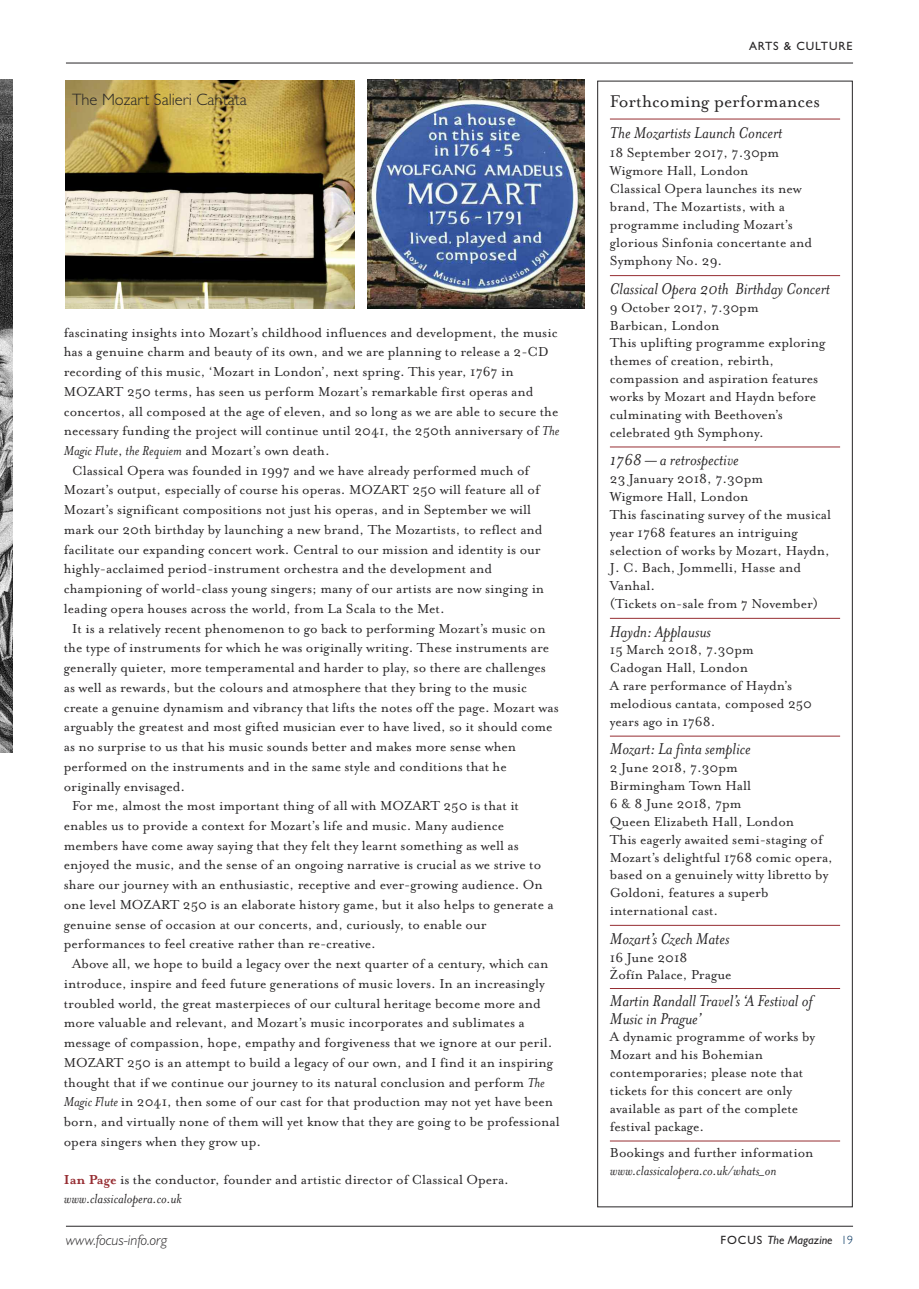
<style>
.page{position:relative;width:919px;height:1289px;background:#fff}
.page>*{position:absolute;margin:0;border:0;box-sizing:border-box;transform-origin:0 0}
.t1{font:19.5px "Mrs Eaves Roman";color:#272526}
.t2{font:italic 18px/17.9px "Mrs Eaves";color:#272526}
.t3{font:300 16.5px "Gill Sans";color:#272526}
.t4{font:15px/17.9px "Mrs Eaves Roman";color:#272526}
.t5{font:italic 15px "Mrs Eaves";color:#272526}
.t6{font:italic 300 15px "Gill Sans MT Pro";color:#272526}
.t7{font:italic 12px "Gill Sans";color:#272526}
.t8{font:12px "Gill Sans";letter-spacing:.075em;color:#272526}
.s1{font-family:"Mrs Eaves";font-style:italic}
.s2{font-family:"Mrs Eaves";font-weight:700;color:#962d32}
.s3{font-style:normal}
.s4{font-family:"Gill Sans MT Pro";font-weight:300;font-style:normal;color:#00325e}
</style>
<div class="page">
<hr style="left:66px;top:63px;width:787px;height:1px;background:#272526">
<hr style="left:66px;top:1225px;width:787px;height:1px;background:#272526">
<img style="left:66px;top:81px;width:288px;height:227px">
<img style="left:367px;top:80px;width:217px;height:228px">
<hr style="left:610px;top:119px;width:230px;height:1px;background:#962d32">
<hr style="left:610px;top:275px;width:230px;height:1px;background:#962d32">
<hr style="left:610px;top:446px;width:230px;height:1px;background:#962d32">
<hr style="left:610px;top:618px;width:230px;height:1px;background:#962d32">
<hr style="left:610px;top:736px;width:230px;height:1px;background:#962d32">
<hr style="left:610px;top:925px;width:230px;height:1px;background:#962d32">
<hr style="left:610px;top:988px;width:230px;height:1px;background:#962d32">
<hr style="left:610px;top:1140px;width:230px;height:1px;background:#962d32">
<img style="left:0;top:80px;width:12px;height:673px">
<img style="left:0;top:536px;width:13px;height:93px">
<p class="t8" style="left:749px;top:38px;width:105px">ARTS &amp; CULTURE</p>
<p class="t3" style="left:72px;top:89px;width:176px">The Mozart Salieri Cantata</p>
<h1 class="t1" style="left:610px;top:89px;width:212px">Forthcoming performances</h1>
<p class="t2" style="left:610px;top:123px;width:174px">The Mozartists Launch Concert</p>
<p class="t4" style="left:610px;top:143px;width:204px">18 September 2017, 7.30pm<br>Wigmore Hall, London<br>Classical Opera launches its new brand, The Mozartists, with a programme including Mozart’s glorious Sinfonia concertante and<br>Symphony No. 29.</p>
<p class="t2" style="left:610px;top:279px;width:222px">Classical Opera 20th Birthday Concert</p>
<p class="t4" style="left:610px;top:298px;width:217px">9 October 2017, 7.30pm<br>Barbican, London<br>This uplifting programme exploring themes of creation, rebirth, compassion and aspiration features works by Mozart and Haydn before culminating with Beethoven’s celebrated 9th Symphony.</p>
<p class="t2" style="left:610px;top:450px;width:130px">1768 — a retrospective</p>
<p class="t4" style="left:610px;top:469px;width:223px">23 January 2018, 7.30pm<br>Wigmore Hall, London<br>This fascinating survey of the musical year 1768 features an intriguing selection of works by Mozart, Haydn,<br>J. C. Bach, Jommelli, Hasse and<br>Vanhal.<br>(Tickets on-sale from 7 November)</p>
<p class="t2" style="left:610px;top:621px;width:102px">Haydn: Applausus</p>
<p class="t4" style="left:610px;top:640px;width:204px">15 March 2018, 7.30pm<br>Cadogan Hall, London<br>A rare performance of Haydn’s melodious cantata, composed 250 years ago in 1768.</p>
<p class="t2" style="left:610px;top:739px;width:142px">Mozart: La finta semplice</p>
<p class="t4" style="left:610px;top:758px;width:224px">2 June 2018, 7.30pm<br>Birmingham Town Hall<br>6 &amp; 8 June 2018, 7pm<br>Queen Elizabeth Hall, London<br>This eagerly awaited semi-staging of<br>Mozart’s delightful 1768 comic opera, based on a genuinely witty libretto by<br>Goldoni, features a superb international cast.</p>
<p class="t2" style="left:610px;top:928px;width:121px">Mozart’s Czech Mates</p>
<p class="t4" style="left:610px;top:947px;width:123px">16 June 2018<br>Žofín Palace, Prague</p>
<p class="t2" style="left:610px;top:990px;width:204px">Martin Randall Travel’s ‘A Festival of<br>Music in Prague’</p>
<p class="t4" style="left:610px;top:1027px;width:207px">A dynamic programme of works by<br>Mozart and his Bohemian contemporaries; please note that tickets for this concert are only available as part of the complete festival package.</p>
<p class="t4" style="left:610px;top:1143px;width:205px">Bookings and further information</p>
<p class="t5" style="left:610px;top:1161px;width:168px">www.classicalopera.co.uk/whats_on</p>
<p class="t4" style="left:64px;top:322px;width:495px">fascinating insights into Mozart’s childhood influences and development, the music</p>
<p class="t4" style="left:64px;top:342px;width:486px">has a genuine charm and beauty of its own, and we are planning to release a 2-CD</p>
<p class="t4" style="left:64px;top:362px;width:451px">recording of this music, ‘Mozart in London’, next spring. This year, 1767 in</p>
<p class="t4" style="left:64px;top:381px;width:471px">MOZART 250 terms, has seen us perform Mozart’s remarkable first operas and</p>
<p class="t4" style="left:64px;top:401px;width:496px">concertos, all composed at the age of eleven, and so long as we are able to secure the</p>
<p class="t4" style="left:64px;top:421px;width:497px">necessary funding the project will continue until 2041, the 250th anniversary of <span class="s1">The</span></p>
<p class="t4" style="left:64px;top:441px;width:267px"><span class="s1">Magic Flute</span>, <span class="s1">the Requiem</span> and Mozart’s own death.</p>
<p class="t4" style="left:72px;top:460px;width:458px">Classical Opera was founded in 1997 and we have already performed much of</p>
<p class="t4" style="left:64px;top:480px;width:477px">Mozart’s output, especially of course his operas. MOZART 250 will feature all of</p>
<p class="t4" style="left:64px;top:500px;width:469px">Mozart’s significant compositions not just his operas, and in September we will</p>
<p class="t4" style="left:64px;top:520px;width:480px">mark our 20th birthday by launching a new brand, The Mozartists, to reflect and</p>
<p class="t4" style="left:64px;top:539px;width:478px">facilitate our expanding concert work. Central to our mission and identity is our</p>
<p class="t4" style="left:64px;top:559px;width:429px">highly-acclaimed period-instrument orchestra and the development and</p>
<p class="t4" style="left:64px;top:579px;width:482px">championing of world-class young singers; many of our artists are now singing in</p>
<p class="t4" style="left:64px;top:598px;width:382px">leading opera houses across the world, from La Scala to the Met.</p>
<p class="t4" style="left:72px;top:618px;width:475px">It is a relatively recent phenomenon to go back to performing Mozart’s music on</p>
<p class="t4" style="left:64px;top:638px;width:486px">the type of instruments for which he was originally writing. These instruments are</p>
<p class="t4" style="left:64px;top:658px;width:483px">generally quieter, more temperamental and harder to play, so there are challenges</p>
<p class="t4" style="left:64px;top:677px;width:465px">as well as rewards, but the colours and atmosphere that they bring to the music</p>
<p class="t4" style="left:64px;top:697px;width:496px">create a genuine dynamism and vibrancy that lifts the notes off the page. Mozart was</p>
<p class="t4" style="left:64px;top:717px;width:490px">arguably the greatest and most gifted musician ever to have lived, so it should come</p>
<p class="t4" style="left:64px;top:737px;width:454px">as no surprise to us that his music sounds better and makes more sense when</p>
<p class="t4" style="left:64px;top:756px;width:444px">performed on the instruments and in the same style and conditions that he</p>
<p class="t4" style="left:64px;top:776px;width:123px">originally envisaged.</p>
<p class="t4" style="left:72px;top:796px;width:448px">For me, almost the most important thing of all with MOZART 250 is that it</p>
<p class="t4" style="left:64px;top:815px;width:441px">enables us to provide a context for Mozart’s life and music. Many audience</p>
<p class="t4" style="left:64px;top:835px;width:456px">members have come away saying that they felt they learnt something as well as</p>
<p class="t4" style="left:64px;top:855px;width:479px">enjoyed the music, and the sense of an ongoing narrative is crucial as we strive to</p>
<p class="t4" style="left:64px;top:875px;width:480px">share our journey with an enthusiastic, receptive and ever-growing audience. On</p>
<p class="t4" style="left:64px;top:894px;width:491px">one level MOZART 250 is an elaborate history game, but it also helps to generate a</p>
<p class="t4" style="left:64px;top:914px;width:424px">genuine sense of occasion at our concerts, and, curiously, to enable our</p>
<p class="t4" style="left:64px;top:934px;width:313px">performances to feel creative rather than re-creative.</p>
<p class="t4" style="left:72px;top:954px;width:477px">Above all, we hope to build a legacy over the next quarter of a century, which can</p>
<p class="t4" style="left:64px;top:973px;width:482px">introduce, inspire and feed future generations of music lovers. In an increasingly</p>
<p class="t4" style="left:64px;top:993px;width:478px">troubled world, the great masterpieces of our cultural heritage become more and</p>
<p class="t4" style="left:64px;top:1013px;width:462px">more valuable and relevant, and Mozart’s music incorporates and sublimates a</p>
<p class="t4" style="left:64px;top:1032px;width:490px">message of compassion, hope, empathy and forgiveness that we ignore at our peril.</p>
<p class="t4" style="left:64px;top:1052px;width:491px">MOZART 250 is an attempt to build a legacy of our own, and I find it an inspiring</p>
<p class="t4" style="left:64px;top:1072px;width:482px">thought that if we continue our journey to its natural conclusion and perform <span class="s1">The</span></p>
<p class="t4" style="left:64px;top:1092px;width:490px"><span class="s1">Magic Flute</span> in 2041, then some of our cast for that production may not yet have been</p>
<p class="t4" style="left:64px;top:1111px;width:497px">born, and virtually none of them will yet know that they are going to be professional</p>
<p class="t4" style="left:64px;top:1131px;width:199px">opera singers when they grow up.</p>
<p class="t4" style="left:64px;top:1169px;width:446px"><span class="s2">Ian Page</span> is the conductor, founder and artistic director of Classical Opera.</p>
<p class="t5" style="left:64px;top:1188px;width:119px">www.classicalopera.co.uk</p>
<p class="t6" style="left:66px;top:1234px;width:103px">www.focus-info.org</p>
<p class="t7" style="left:720px;top:1232px;width:134px"><span class="s3">FOCUS</span> The Magazine <span class="s4">19</span></p>
</div>
